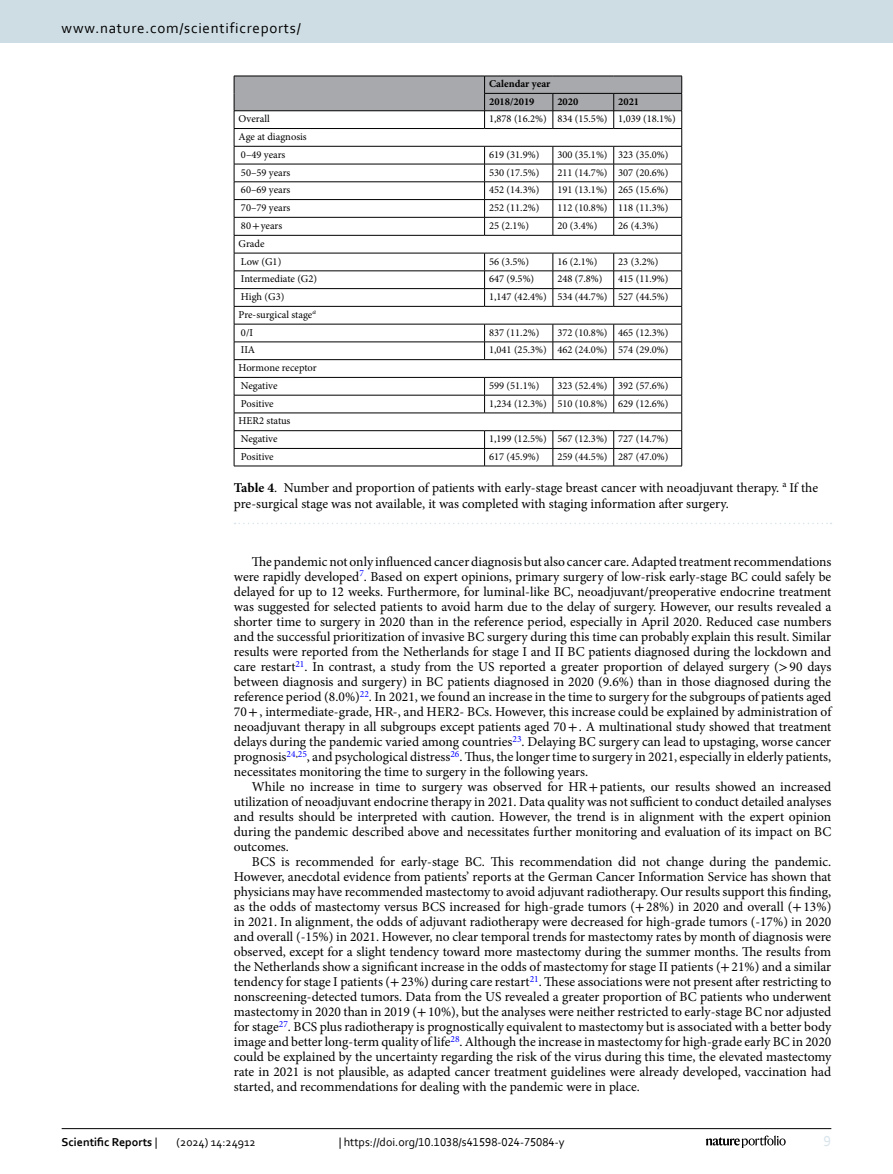
<style>
.page{position:relative;width:893px;height:1174px;background:#fff}
.page>*{position:absolute;margin:0;border:0;box-sizing:border-box;transform-origin:0 0}
.t1{font:15px "Corbel";letter-spacing:.05em;color:#000}
.t2{font:15px "Corbel";color:#d9e4eb}
.Body_Text_Indent{font:13.5px/15px "Minion Pro";color:#000;text-align:justify}
.Table_Caption{font:13.5px/16.5px "Minion Pro";letter-spacing:-.005em;color:#000}
.t3{font:12px "Corbel";color:#000}
.t4{font:700 12px "Corbel";color:#000}
.Table_Body{font:10.5px "Minion Pro";color:#000}
.Table_Head{font:700 10.5px "Minion Pro";color:#000}
.s1{font-family:"STIX"}
.s2{font-weight:700}
.s3{font-weight:400}
</style>
<div class="page">
<hr style="left:485px;top:466px;width:68px;height:1px;background:#000">
<hr style="left:553px;top:466px;width:61px;height:1px;background:#000">
<svg style="left:234px;top:76px;width:448px;height:390px"></svg>
<hr style="left:614px;top:466px;width:68px;height:1px;background:#000">
<hr style="left:234px;top:466px;width:251px;height:1px;background:#000">
<svg style="left:235px;top:523px;width:597px;height:1px"></svg>
<hr style="left:62px;top:1128px;width:769px;height:1px;background:#000">
<svg style="left:706px;top:1135px;width:80px;height:12px"></svg>
<div style="left:0;top:0;width:893px;height:43px;background:#cedde4"></div>
<p class="t1" style="left:62px;top:18px;width:241px">www.nature.com/scientificreports/</p>
<p class="Table_Head" style="left:489px;top:77px;width:63px">Calendar year</p>
<p class="Table_Head" style="left:489px;top:94px;width:47px">2018/2019</p>
<p class="Table_Head" style="left:557px;top:94px;width:22px">2020</p>
<p class="Table_Head" style="left:618px;top:94px;width:22px">2021</p>
<p class="Table_Body" style="left:239px;top:112px;width:33px">Overall</p>
<p class="Table_Body" style="left:489px;top:112px;width:59px">1,878 (16.2%)</p>
<p class="Table_Body" style="left:557px;top:112px;width:52px">834 (15.5%)</p>
<p class="Table_Body" style="left:618px;top:112px;width:59px">1,039 (18.1%)</p>
<p class="Table_Body" style="left:239px;top:130px;width:70px">Age at diagnosis</p>
<p class="Table_Body" style="left:241px;top:147px;width:46px">0–49 years</p>
<p class="Table_Body" style="left:489px;top:147px;width:52px">619 (31.9%)</p>
<p class="Table_Body" style="left:557px;top:147px;width:52px">300 (35.1%)</p>
<p class="Table_Body" style="left:618px;top:147px;width:52px">323 (35.0%)</p>
<p class="Table_Body" style="left:241px;top:165px;width:51px">50–59 years</p>
<p class="Table_Body" style="left:489px;top:165px;width:52px">530 (17.5%)</p>
<p class="Table_Body" style="left:557px;top:165px;width:52px">211 (14.7%)</p>
<p class="Table_Body" style="left:618px;top:165px;width:52px">307 (20.6%)</p>
<p class="Table_Body" style="left:241px;top:183px;width:51px">60–69 years</p>
<p class="Table_Body" style="left:489px;top:183px;width:52px">452 (14.3%)</p>
<p class="Table_Body" style="left:557px;top:183px;width:52px">191 (13.1%)</p>
<p class="Table_Body" style="left:618px;top:183px;width:52px">265 (15.6%)</p>
<p class="Table_Body" style="left:241px;top:201px;width:51px">70–79 years</p>
<p class="Table_Body" style="left:489px;top:201px;width:52px">252 (11.2%)</p>
<p class="Table_Body" style="left:557px;top:201px;width:52px">112 (10.8%)</p>
<p class="Table_Body" style="left:618px;top:201px;width:52px">118 (11.3%)</p>
<p class="Table_Body" style="left:241px;top:219px;width:43px">80<span class="s1">+</span>years</p>
<p class="Table_Body" style="left:489px;top:219px;width:42px">25 (2.1%)</p>
<p class="Table_Body" style="left:557px;top:219px;width:42px">20 (3.4%)</p>
<p class="Table_Body" style="left:618px;top:219px;width:42px">26 (4.3%)</p>
<p class="Table_Body" style="left:239px;top:236px;width:27px">Grade</p>
<p class="Table_Body" style="left:241px;top:254px;width:42px">Low (G1)</p>
<p class="Table_Body" style="left:489px;top:254px;width:42px">56 (3.5%)</p>
<p class="Table_Body" style="left:557px;top:254px;width:42px">16 (2.1%)</p>
<p class="Table_Body" style="left:618px;top:254px;width:42px">23 (3.2%)</p>
<p class="Table_Body" style="left:241px;top:272px;width:78px">Intermediate (G2)</p>
<p class="Table_Body" style="left:489px;top:272px;width:47px">647 (9.5%)</p>
<p class="Table_Body" style="left:557px;top:272px;width:47px">248 (7.8%)</p>
<p class="Table_Body" style="left:618px;top:272px;width:52px">415 (11.9%)</p>
<p class="Table_Body" style="left:241px;top:290px;width:45px">High (G3)</p>
<p class="Table_Body" style="left:489px;top:290px;width:59px">1,147 (42.4%)</p>
<p class="Table_Body" style="left:557px;top:290px;width:52px">534 (44.7%)</p>
<p class="Table_Body" style="left:618px;top:290px;width:52px">527 (44.5%)</p>
<p class="Table_Body" style="left:239px;top:307px;width:79px">Pre-surgical stage<sup>a</sup></p>
<p class="Table_Body" style="left:241px;top:325px;width:14px">0/I</p>
<p class="Table_Body" style="left:489px;top:325px;width:52px">837 (11.2%)</p>
<p class="Table_Body" style="left:557px;top:325px;width:52px">372 (10.8%)</p>
<p class="Table_Body" style="left:618px;top:325px;width:52px">465 (12.3%)</p>
<p class="Table_Body" style="left:241px;top:343px;width:16px">IIA</p>
<p class="Table_Body" style="left:489px;top:343px;width:59px">1,041 (25.3%)</p>
<p class="Table_Body" style="left:557px;top:343px;width:52px">462 (24.0%)</p>
<p class="Table_Body" style="left:618px;top:343px;width:52px">574 (29.0%)</p>
<p class="Table_Body" style="left:239px;top:361px;width:80px">Hormone receptor</p>
<p class="Table_Body" style="left:241px;top:378px;width:38px">Negative</p>
<p class="Table_Body" style="left:489px;top:378px;width:52px">599 (51.1%)</p>
<p class="Table_Body" style="left:557px;top:378px;width:52px">323 (52.4%)</p>
<p class="Table_Body" style="left:618px;top:378px;width:52px">392 (57.6%)</p>
<p class="Table_Body" style="left:241px;top:396px;width:34px">Positive</p>
<p class="Table_Body" style="left:489px;top:396px;width:59px">1,234 (12.3%)</p>
<p class="Table_Body" style="left:557px;top:396px;width:52px">510 (10.8%)</p>
<p class="Table_Body" style="left:618px;top:396px;width:52px">629 (12.6%)</p>
<p class="Table_Body" style="left:239px;top:414px;width:53px">HER2 status</p>
<p class="Table_Body" style="left:241px;top:432px;width:38px">Negative</p>
<p class="Table_Body" style="left:489px;top:432px;width:59px">1,199 (12.5%)</p>
<p class="Table_Body" style="left:557px;top:432px;width:52px">567 (12.3%)</p>
<p class="Table_Body" style="left:618px;top:432px;width:52px">727 (14.7%)</p>
<p class="Table_Body" style="left:241px;top:449px;width:34px">Positive</p>
<p class="Table_Body" style="left:489px;top:449px;width:52px">617 (45.9%)</p>
<p class="Table_Body" style="left:557px;top:449px;width:52px">259 (44.5%)</p>
<p class="Table_Body" style="left:618px;top:449px;width:52px">287 (47.0%)</p>
<p class="Table_Caption" style="left:234px;top:479px;width:586px"><span class="s2">Table 4</span>. Number and proportion of patients with early-stage breast cancer with neoadjuvant therapy. <sup>a</sup> If the pre-surgical stage was not available, it was completed with staging information after surgery.</p>
<p class="Body_Text_Indent" style="left:234px;top:554px;width:599px;text-indent:18px">The pandemic not only influenced cancer diagnosis but also cancer care. Adapted treatment recommendations were rapidly developed<sup>7</sup>. Based on expert opinions, primary surgery of low-risk early-stage BC could safely be delayed for up to 12 weeks. Furthermore, for luminal-like BC, neoadjuvant/preoperative endocrine treatment was suggested for selected patients to avoid harm due to the delay of surgery. However, our results revealed a shorter time to surgery in 2020 than in the reference period, especially in April 2020. Reduced case numbers and the successful prioritization of invasive BC surgery during this time can probably explain this result. Similar results were reported from the Netherlands for stage I and II BC patients diagnosed during the lockdown and care restart<sup>21</sup>. In contrast, a study from the US reported a greater proportion of delayed surgery (<span class="s1">&gt;</span>90 days between diagnosis and surgery) in BC patients diagnosed in 2020 (9.6%) than in those diagnosed during the reference period (8.0%)<sup>22</sup>. In 2021, we found an increase in the time to surgery for the subgroups of patients aged 70<span class="s1">+</span>, intermediate-grade, HR-, and HER2- BCs. However, this increase could be explained by administration of neoadjuvant therapy in all subgroups except patients aged 70<span class="s1">+</span>. A multinational study showed that treatment delays during the pandemic varied among countries<sup>23</sup>. Delaying BC surgery can lead to upstaging, worse cancer prognosis<sup>24</sup><sup>,</sup><sup>25</sup>, and psychological distress<sup>26</sup>. Thus, the longer time to surgery in 2021, especially in elderly patients, necessitates monitoring the time to surgery in the following years.</p>
<p class="Body_Text_Indent" style="left:234px;top:779px;width:599px;text-indent:18px">While no increase in time to surgery was observed for HR<span class="s1">+</span>patients, our results showed an increased utilization of neoadjuvant endocrine therapy in 2021. Data quality was not sufficient to conduct detailed analyses and results should be interpreted with caution. However, the trend is in alignment with the expert opinion during the pandemic described above and necessitates further monitoring and evaluation of its impact on BC outcomes.</p>
<p class="Body_Text_Indent" style="left:234px;top:854px;width:599px;text-indent:18px">BCS is recommended for early-stage BC. This recommendation did not change during the pandemic.<br>However, anecdotal evidence from patients’ reports at the German Cancer Information Service has shown that physicians may have recommended mastectomy to avoid adjuvant radiotherapy. Our results support this finding, as the odds of mastectomy versus BCS increased for high-grade tumors (<span class="s1">+</span>28%) in 2020 and overall (<span class="s1">+</span>13%) in 2021. In alignment, the odds of adjuvant radiotherapy were decreased for high-grade tumors (-17%) in 2020 and overall (-15%) in 2021. However, no clear temporal trends for mastectomy rates by month of diagnosis were observed, except for a slight tendency toward more mastectomy during the summer months. The results from the Netherlands show a significant increase in the odds of mastectomy for stage II patients (<span class="s1">+</span>21%) and a similar tendency for stage I patients (<span class="s1">+</span>23%) during care restart<sup>21</sup>. These associations were not present after restricting to nonscreening-detected tumors. Data from the US revealed a greater proportion of BC patients who underwent mastectomy in 2020 than in 2019 (<span class="s1">+</span>10%), but the analyses were neither restricted to early-stage BC nor adjusted for stage<sup>27</sup>. BCS plus radiotherapy is prognostically equivalent to mastectomy but is associated with a better body image and better long-term quality of life<sup>28</sup>. Although the increase in mastectomy for high-grade early BC in 2020 could be explained by the uncertainty regarding the risk of the virus during this time, the elevated mastectomy rate in 2021 is not plausible, as adapted cancer treatment guidelines were already developed, vaccination had started, and recommendations for dealing with the pandemic were in place.</p>
<p class="t4" style="left:62px;top:1134px;width:97px">Scientific Reports <span class="s3">|</span></p>
<p class="t3" style="left:177px;top:1134px;width:81px">(2024) 14:24912</p>
<p class="t3" style="left:339px;top:1134px;width:227px">| https://doi.org/10.1038/s41598-024-75084-y</p>
<p class="t2" style="left:824px;top:1132px;width:9px">9</p>
</div>
